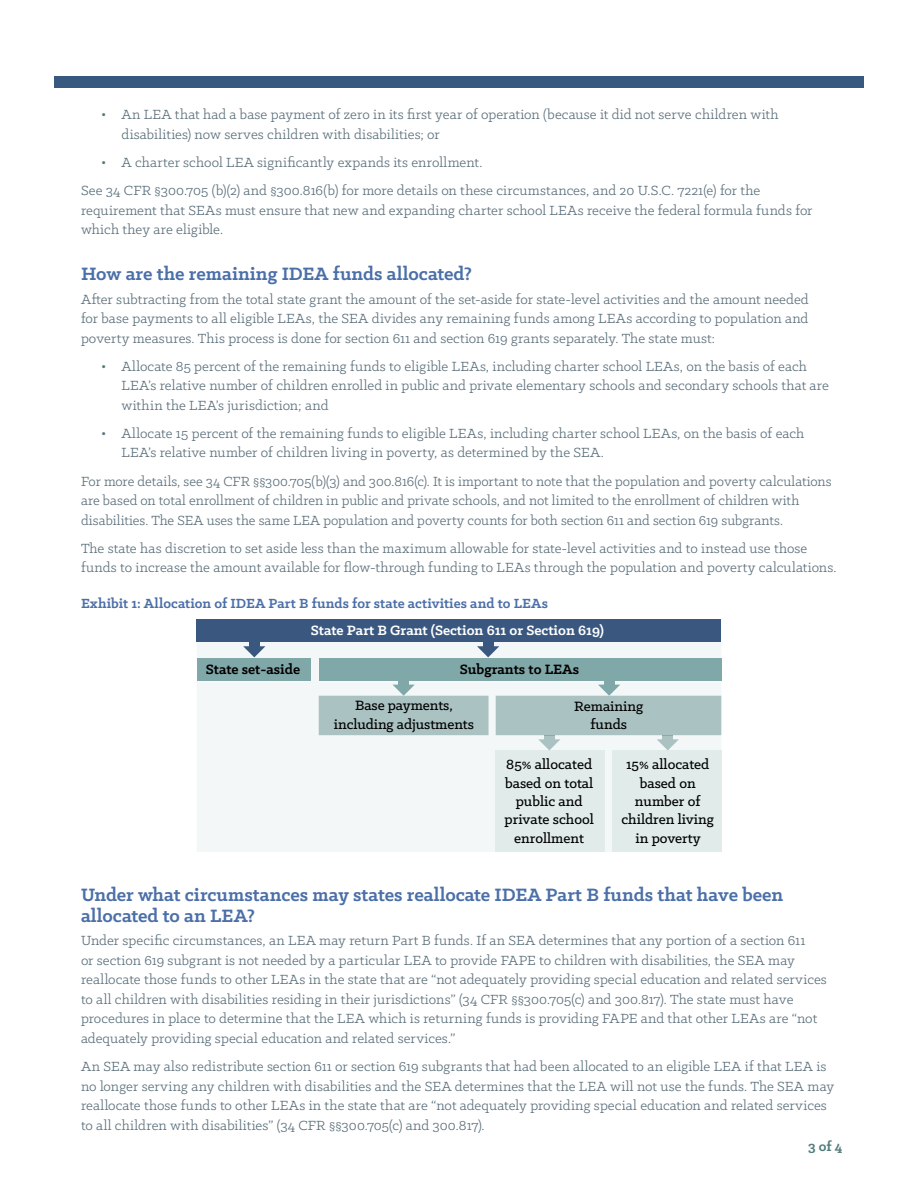
<style>
.page{position:relative;width:918px;height:1188px;background:#fff}
.page>*{position:absolute;margin:0;border:0;box-sizing:border-box;transform-origin:0 0}
.t1{font:700 20.25px/21px "Klinic Slab";color:#4b6fa8}
.t2{font:500 15.3px/18.3px "Klinic Slab";color:#000;text-align:center}
.t3{font:700 15.3px "Klinic Slab";color:#fff}
.t4{font:700 15.3px "Klinic Slab";color:#000}
.Body{font:15px/19.5px "Klinic Slab";letter-spacing:.005em;color:#596d79}
.Table_Title{font:700 15px "Klinic Slab";letter-spacing:.005em;color:#4b6fa8}
.t5{font:700 15px "Klinic Slab";color:#527c7d}
.s1{color:#527c7d}
</style>
<div class="page">
<div style="left:54px;top:76px;width:810px;height:12px;background:#39587f"></div>
<div style="left:197px;top:642px;width:524px;height:210px;background:#f4f7f7"></div>
<div style="left:197px;top:619px;width:524px;height:23px;background:#3a587f"></div>
<div style="left:197px;top:658px;width:113px;height:23px;background:#81a8a9"></div>
<div style="left:319px;top:658px;width:402px;height:23px;background:#81a8a9"></div>
<div style="left:496px;top:751px;width:109px;height:101px;background:#e0ebea"></div>
<div style="left:612px;top:751px;width:109px;height:101px;background:#e0ebea"></div>
<div style="left:249px;top:642px;width:10px;height:6px;background:#3a587f"></div>
<svg style="left:243px;top:646px;width:22px;height:11px"></svg>
<div style="left:483px;top:642px;width:10px;height:6px;background:#3a587f"></div>
<svg style="left:477px;top:646px;width:22px;height:11px"></svg>
<hr style="left:399px;top:681px;width:10px;height:4px;background:#81a8a9">
<svg style="left:319px;top:685px;width:170px;height:50px"></svg>
<hr style="left:604px;top:681px;width:10px;height:4px;background:#81a8a9">
<svg style="left:496px;top:685px;width:225px;height:65px"></svg>
<p class="Body" style="left:122px;top:104px;width:659px;text-indent:-20px"><span class="s1">•</span> An LEA that had a base payment of zero in its first year of operation (because it did not serve children with disabilities) now serves children with disabilities; or</p>
<p class="Body" style="left:101px;top:152px;width:383px"><span class="s1">•</span> A charter school LEA significantly expands its enrollment.</p>
<p class="Body" style="left:81px;top:180px;width:733px">See 34 CFR §300.705 (b)(2) and §300.816(b) for more details on these circumstances, and 20 U.S.C. 7221(e) for the requirement that SEAs must ensure that new and expanding charter school LEAs receive the federal formula funds for which they are eligible.</p>
<h2 class="t1" style="left:81px;top:263px;width:392px">How are the remaining IDEA funds allocated?</h2>
<p class="Body" style="left:81px;top:289px;width:729px;text-align:justify">After subtracting from the total state grant the amount of the set-aside for state-level activities and the amount needed for base payments to all eligible LEAs, the SEA divides any remaining funds among LEAs according to population and poverty measures. This process is done for section 611 and section 619 grants separately. The state must:</p>
<p class="Body" style="left:122px;top:356px;width:709px;text-indent:-20px"><span class="s1">•</span> Allocate 85 percent of the remaining funds to eligible LEAs, including charter school LEAs, on the basis of each<br>LEA’s relative number of children enrolled in public and private elementary schools and secondary schools that are within the LEA’s jurisdiction; and</p>
<p class="Body" style="left:122px;top:423px;width:684px;text-indent:-20px"><span class="s1">•</span> Allocate 15 percent of the remaining funds to eligible LEAs, including charter school LEAs, on the basis of each<br>LEA’s relative number of children living in poverty, as determined by the SEA.</p>
<p class="Body" style="left:81px;top:471px;width:752px">For more details, see 34 CFR §§300.705(b)(3) and 300.816(c). It is important to note that the population and poverty calculations are based on total enrollment of children in public and private schools, and not limited to the enrollment of children with disabilities. The SEA uses the same LEA population and poverty counts for both section 611 and section 619 subgrants.</p>
<p class="Body" style="left:81px;top:538px;width:757px">The state has discretion to set aside less than the maximum allowable for state-level activities and to instead use those funds to increase the amount available for flow-through funding to LEAs through the population and poverty calculations.</p>
<p class="Table_Title" style="left:81px;top:593px;width:469px">Exhibit 1: Allocation of IDEA Part B funds for state activities and to LEAs</p>
<p class="t3" style="left:311px;top:620px;width:295px">State Part B Grant (Section 611 or Section 619)</p>
<p class="t4" style="left:460px;top:659px;width:121px">Subgrants to LEAs</p>
<p class="t2" style="left:334px;top:696px;width:142px">Base payments, including adjustments</p>
<p class="t2" style="left:574px;top:697px;width:71px">Remaining funds</p>
<p class="t2" style="left:505px;top:755px;width:91px">85% allocated based on total public and private school enrollment</p>
<p class="t2" style="left:622px;top:755px;width:94px">15% allocated based on number of children living in poverty</p>
<p class="t4" style="left:206px;top:659px;width:96px">State set-aside</p>
<h2 class="t1" style="left:81px;top:883px;width:704px">Under what circumstances may states reallocate IDEA Part B funds that have been allocated to an LEA?</h2>
<p class="Body" style="left:81px;top:931px;width:747px">Under specific circumstances, an LEA may return Part B funds. If an SEA determines that any portion of a section 611<br>or section 619 subgrant is not needed by a particular LEA to provide FAPE to children with disabilities, the SEA may reallocate those funds to other LEAs in the state that are “not adequately providing special education and related services to all children with disabilities residing in their jurisdictions” (34 CFR §§300.705(c) and 300.817). The state must have procedures in place to determine that the LEA which is returning funds is providing FAPE and that other LEAs are “not adequately providing special education and related services.”</p>
<p class="Body" style="left:81px;top:1056px;width:755px">An SEA may also redistribute section 611 or section 619 subgrants that had been allocated to an eligible LEA if that LEA is no longer serving any children with disabilities and the SEA determines that the LEA will not use the funds. The SEA may reallocate those funds to other LEAs in the state that are “not adequately providing special education and related services to all children with disabilities” (34 CFR §§300.705(c) and 300.817).</p>
<p class="t5" style="left:808px;top:1136px;width:36px">3 of 4</p>
</div>
